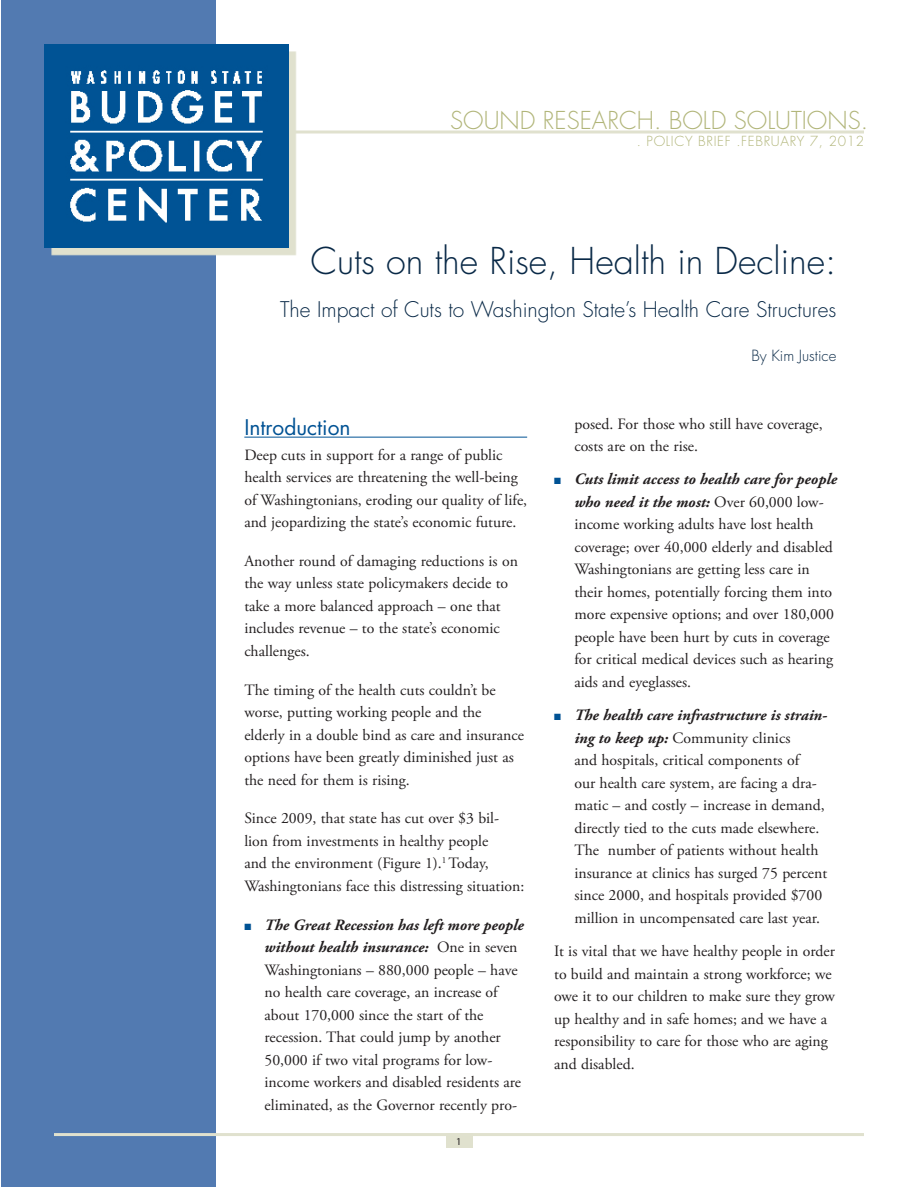
<style>
.page{position:relative;width:918px;height:1188px;background:#fff}
.page>*{position:absolute;margin:0;border:0;box-sizing:border-box;transform-origin:0 0}
.t1{font:300 36px "Futura Std";color:#092947}
.t2{font:300 24px "Futura Std";color:#b1b579}
.t3{font:300 21px "Futura Std";color:#092947}
.t4{font:21px "Futura Std";color:#005294}
.t5{font:15.75px/22.5px "Adobe Garamond Pro";color:#231f20}
.t6{font:300 15px "Futura Std";color:#092947}
.t7{font:300 13.5px "Futura Std";letter-spacing:.05em;color:#b1b579}
.t8{font:10.5px "Myriad Pro";color:#231f20}
.s1{color:#005294}
.s2{font-weight:700;font-style:italic}
</style>
<div class="page">
<div style="left:1px;top:1px;width:214px;height:1186px;background:#527ab1"></div>
<div style="left:446px;top:1133px;width:26px;height:14px;background:#e0e1ce"></div>
<hr style="left:221px;top:130px;width:643px;height:3px;background:#e0e1ce">
<hr style="left:54px;top:1133px;width:810px;height:3px;background:#e0e1ce">
<div style="left:51px;top:51px;width:245px;height:205px;background:#e0e1ce"></div>
<img style="left:44px;top:44px;width:244px;height:204px">
<hr style="left:244px;top:437px;width:283px;height:1px;background:#005294">
<h2 class="t2" style="left:450px;top:109px;width:420px">SOUND RESEARCH. BOLD SOLUTIONS.</h2>
<p class="t7" style="left:637px;top:134px;width:229px">. POLICY BRIEF .FEBRUARY 7, 2012</p>
<h1 class="t1" style="left:310px;top:244px;width:527px">Cuts on the Rise, Health in Decline:</h1>
<h3 class="t3" style="left:280px;top:300px;width:558px">The Impact of Cuts to Washington State’s Health Care Structures</h3>
<p class="t6" style="left:751px;top:348px;width:87px">By Kim Justice</p>
<h3 class="t4" style="left:244px;top:417px;width:108px">Introduction</h3>
<p class="t5" style="left:244px;top:445px;width:284px">Deep cuts in support for a range of public health services are threatening the well-being of Washingtonians, eroding our quality of life, and jeopardizing the state’s economic future.</p>
<p class="t5" style="left:244px;top:551px;width:275px">Another round of damaging reductions is on the way unless state policymakers decide to take a more balanced approach – one that includes revenue – to the state’s economic challenges.</p>
<p class="t5" style="left:244px;top:680px;width:281px">The timing of the health cuts couldn’t be worse, putting working people and the elderly in a double bind as care and insurance options have been greatly diminished just as the need for them is rising.</p>
<p class="t5" style="left:244px;top:809px;width:281px">Since 2009, that state has cut over $3 bil&shy;lion from investments in healthy people<br>and the environment (Figure 1).<sup>1</sup> Today, Washingtonians face this distressing situation:</p>
<p class="t5" style="left:265px;top:915px;width:261px;text-indent:-20px"><span class="s1">■</span> <span class="s2">The Great Recession has left more people without health insurance:</span> One in seven Washingtonians – 880,000 people – have no health care coverage, an increase of about 170,000 since the start of the recession. That could jump by another 50,000 if two vital programs for low&shy;income workers and disabled residents are eliminated, as the Governor recently pro-</p>
<p class="t8" style="left:456px;top:1135px;width:7px">1</p>
<p class="t5" style="left:574px;top:414px;width:250px">posed. For those who still have coverage, costs are on the rise.</p>
<p class="t5" style="left:574px;top:470px;width:264px;text-indent:-20px"><span class="s1">■</span> <span class="s2">Cuts limit access to health care for people who need it the most:</span> Over 60,000 low&shy;income working adults have lost health coverage; over 40,000 elderly and disabled Washingtonians are getting less care in their homes, potentially forcing them into more expensive options; and over 180,000 people have been hurt by cuts in coverage for critical medical devices such as hearing aids and eyeglasses.</p>
<p class="t5" style="left:574px;top:705px;width:254px;text-indent:-20px"><span class="s1">■</span> <span class="s2">The health care infrastructure is strain&shy;ing to keep up:</span> Community clinics<br>and hospitals, critical components of<br>our health care system, are facing a dra&shy;matic – and costly – increase in demand, directly tied to the cuts made elsewhere.<br>The number of patients without health insurance at clinics has surged 75 percent since 2000, and hospitals provided $700 million in uncompensated care last year.</p>
<p class="t5" style="left:554px;top:941px;width:282px">It is vital that we have healthy people in order to build and maintain a strong workforce; we owe it to our children to make sure they grow up healthy and in safe homes; and we have a responsibility to care for those who are aging and disabled.</p>
</div>
